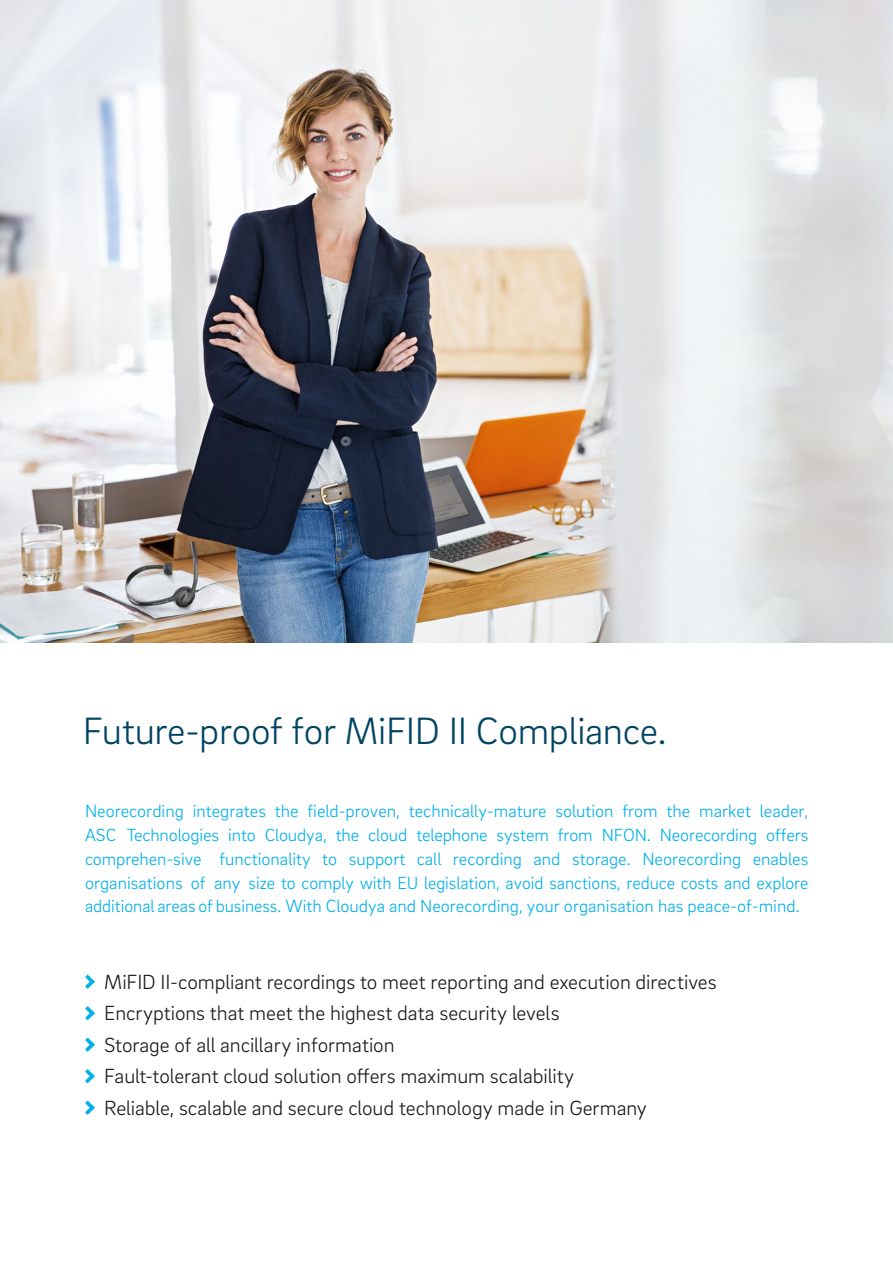
<style>
.page{position:relative;width:893px;height:1263px;background:#fff}
.page>*{position:absolute;margin:0;border:0;box-sizing:border-box;transform-origin:0 0}
.t1{font:300 39px "Brix Sans";letter-spacing:-.01em;color:#004462}
.t2{font:300 21px "Brix Sans";letter-spacing:-.005em;color:#1a1a18}
.t3{font:300 18px/24px "Brix Sans";color:#00b0eb;text-align:justify}
</style>
<div class="page">
<svg style="left:85px;top:974px;width:10px;height:15px"></svg>
<svg style="left:85px;top:1006px;width:10px;height:15px"></svg>
<svg style="left:85px;top:1037px;width:10px;height:15px"></svg>
<svg style="left:85px;top:1069px;width:10px;height:15px"></svg>
<svg style="left:85px;top:1100px;width:10px;height:15px"></svg>
<img style="left:0;top:0;width:893px;height:642px">
<p class="t1" style="left:83px;top:706px;width:585px">Future-proof for MiFID II Compliance.</p>
<p class="t3" style="left:85px;top:799px;width:725px">Neorecording integrates the field-proven, technically-mature solution from the market leader, ASC Technologies into Cloudya, the cloud telephone system from NFON. Neorecording offers comprehen-sive functionality to support call recording and storage. Neorecording enables organisations of any size to comply with EU legislation, avoid sanctions, reduce costs and explore</p>
<p class="t3" style="left:85px;top:893px;width:716px">additional areas of business. With Cloudya and Neorecording, your organisation has peace-of-mind.</p>
<p class="t2" style="left:104px;top:968px;width:614px">MiFID II-compliant recordings to meet reporting and execution directives</p>
<p class="t2" style="left:104px;top:1000px;width:457px">Encryptions that meet the highest data security levels</p>
<p class="t2" style="left:104px;top:1031px;width:292px">Storage of all ancillary information</p>
<p class="t2" style="left:104px;top:1063px;width:471px">Fault-tolerant cloud solution offers maximum scalability</p>
<p class="t2" style="left:104px;top:1094px;width:544px">Reliable, scalable and secure cloud technology made in Germany</p>
</div>
